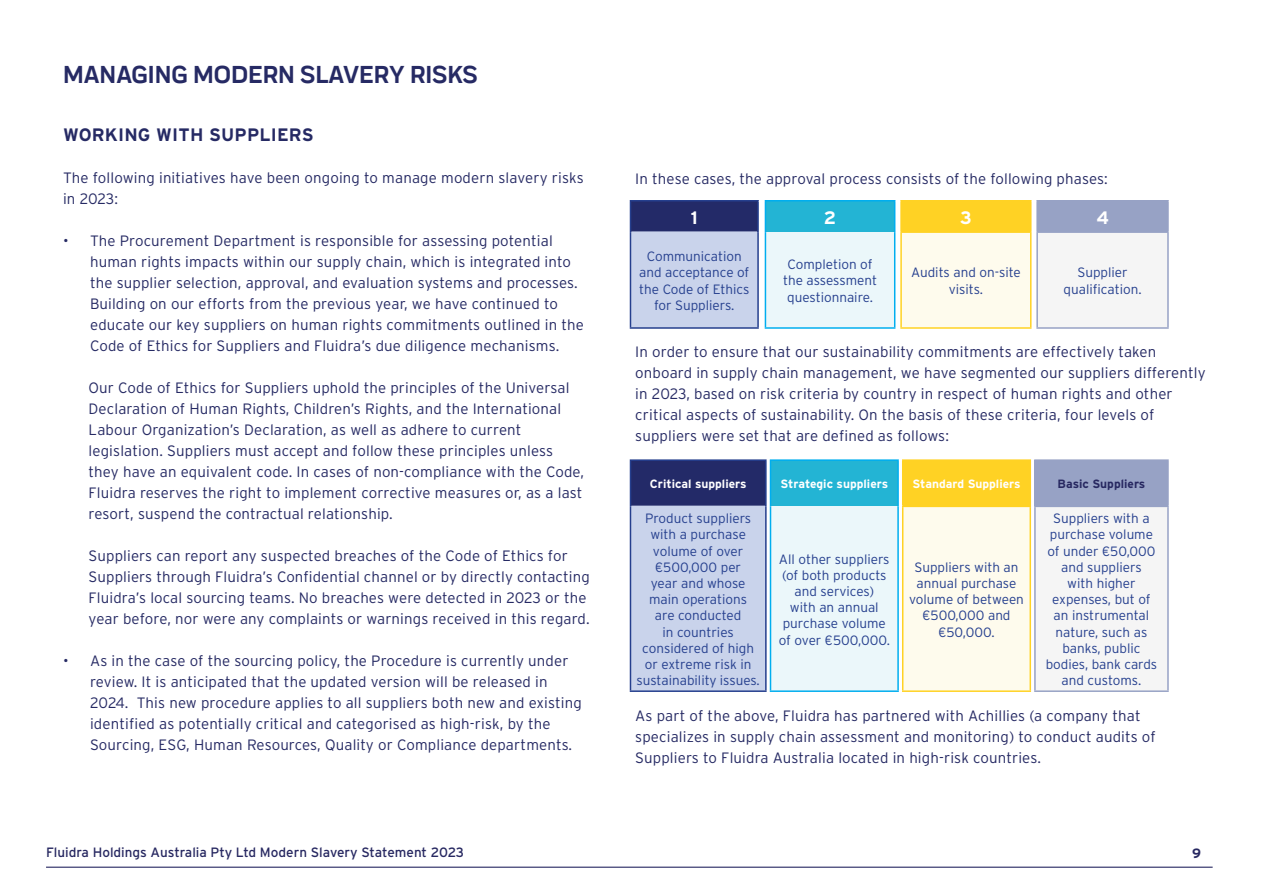
<style>
.page{position:relative;width:1263px;height:893px;background:#fff}
.page>*{position:absolute;margin:0;border:0;box-sizing:border-box;transform-origin:0 0}
.t1{font:700 25.5px "Praktika";color:#262a64}
.t2{font:700 18px "Interstate";letter-spacing:.01em;color:#262a64}
.t3{font:700 18px "Interstate";color:#fff}
.t4{font:300 15px/21px "Interstate";letter-spacing:.01em;color:#262a64}
.t5{font:300 13.5px/16.2px "Interstate";color:#253f8e;text-align:center}
.t6{font:13.5px "Interstate";color:#272861}
.t7{font:700 13.5px "Interstate";color:#272861}
.t8{font:700 12px "Interstate";color:#fff}
.t9{font:700 12px "Interstate";color:#272861}
</style>
<div class="page">
<hr style="left:46px;top:867px;width:1167px;height:1px;background:#272861">
<div style="left:630px;top:201px;width:128px;height:31px;background:#232a68"></div>
<div style="left:765px;top:201px;width:130px;height:31px;background:#23b4d4"></div>
<div style="left:901px;top:201px;width:130px;height:31px;background:#ffd224"></div>
<div style="left:1037px;top:201px;width:131px;height:31px;background:#97a2c5"></div>
<div style="left:630px;top:232px;width:128px;height:96px;background:#c9d3eb"></div>
<div style="left:765px;top:232px;width:130px;height:96px;background:#ebf7fa"></div>
<div style="left:901px;top:232px;width:130px;height:96px;background:#fefbed"></div>
<div style="left:1037px;top:232px;width:131px;height:96px;background:#f5f5f5"></div>
<hr style="left:631px;top:231px;width:126px;height:2px;background:#c9d3eb">
<hr style="left:630px;top:200px;width:129px;height:1px;background:#253f8e">
<hr style="left:630px;top:201px;width:1px;height:31px;background:#253f8e">
<hr style="left:757px;top:201px;width:2px;height:31px;background:#253f8e">
<hr style="left:630px;top:232px;width:1px;height:95px;background:#253f8e">
<hr style="left:757px;top:232px;width:2px;height:95px;background:#253f8e">
<hr style="left:630px;top:327px;width:129px;height:2px;background:#253f8e">
<hr style="left:765px;top:200px;width:130px;height:1px;background:#00aeef">
<hr style="left:765px;top:201px;width:1px;height:31px;background:#00aeef">
<hr style="left:894px;top:201px;width:1px;height:31px;background:#00aeef">
<hr style="left:765px;top:232px;width:1px;height:95px;background:#00aeef">
<hr style="left:894px;top:232px;width:1px;height:95px;background:#00aeef">
<hr style="left:765px;top:327px;width:130px;height:2px;background:#00aeef">
<hr style="left:900px;top:200px;width:131px;height:1px;background:#ffd224">
<hr style="left:900px;top:201px;width:2px;height:30px;background:#ffd224">
<hr style="left:900px;top:231px;width:131px;height:2px;background:#ffd224">
<hr style="left:900px;top:233px;width:2px;height:94px;background:#ffd224">
<hr style="left:1030px;top:233px;width:1px;height:94px;background:#ffd224">
<hr style="left:900px;top:327px;width:131px;height:2px;background:#ffd224">
<hr style="left:1036px;top:200px;width:133px;height:1px;background:#97a2c5">
<hr style="left:1036px;top:201px;width:2px;height:30px;background:#97a2c5">
<hr style="left:1167px;top:201px;width:2px;height:30px;background:#97a2c5">
<hr style="left:1036px;top:231px;width:133px;height:2px;background:#97a2c5">
<hr style="left:1036px;top:233px;width:2px;height:94px;background:#97a2c5">
<hr style="left:1167px;top:233px;width:2px;height:94px;background:#97a2c5">
<hr style="left:1036px;top:327px;width:133px;height:2px;background:#97a2c5">
<div style="left:630px;top:460px;width:136px;height:46px;background:#232a68"></div>
<div style="left:770px;top:460px;width:128px;height:46px;background:#23b4d4"></div>
<div style="left:903px;top:460px;width:127px;height:46px;background:#ffd224"></div>
<div style="left:1035px;top:460px;width:133px;height:46px;background:#97a2c5"></div>
<div style="left:630px;top:506px;width:136px;height:185px;background:#c9d3eb"></div>
<div style="left:770px;top:506px;width:128px;height:185px;background:#ebf7fa"></div>
<div style="left:903px;top:506px;width:127px;height:185px;background:#fefbed"></div>
<div style="left:1035px;top:506px;width:133px;height:185px;background:#f5f5f5"></div>
<hr style="left:630px;top:459px;width:137px;height:2px;background:#253f8e">
<hr style="left:630px;top:461px;width:1px;height:45px;background:#253f8e">
<hr style="left:765px;top:461px;width:2px;height:45px;background:#253f8e">
<hr style="left:630px;top:506px;width:1px;height:184px;background:#253f8e">
<hr style="left:765px;top:506px;width:2px;height:184px;background:#253f8e">
<hr style="left:630px;top:690px;width:137px;height:2px;background:#253f8e">
<hr style="left:770px;top:459px;width:129px;height:2px;background:#00aeef">
<hr style="left:770px;top:461px;width:1px;height:45px;background:#00aeef">
<hr style="left:897px;top:461px;width:2px;height:45px;background:#00aeef">
<hr style="left:770px;top:506px;width:1px;height:184px;background:#00aeef">
<hr style="left:897px;top:506px;width:2px;height:184px;background:#00aeef">
<hr style="left:770px;top:690px;width:129px;height:2px;background:#00aeef">
<hr style="left:902px;top:459px;width:129px;height:2px;background:#ffd224">
<hr style="left:902px;top:461px;width:1px;height:45px;background:#ffd224">
<hr style="left:1029px;top:461px;width:2px;height:45px;background:#ffd224">
<hr style="left:902px;top:506px;width:129px;height:1px;background:#ffd224">
<hr style="left:902px;top:507px;width:1px;height:183px;background:#ffd224">
<hr style="left:1029px;top:507px;width:2px;height:183px;background:#ffd224">
<hr style="left:902px;top:690px;width:129px;height:2px;background:#ffd224">
<hr style="left:1034px;top:459px;width:135px;height:2px;background:#97a2c5">
<hr style="left:1034px;top:461px;width:2px;height:45px;background:#97a2c5">
<hr style="left:1167px;top:461px;width:2px;height:45px;background:#97a2c5">
<hr style="left:1034px;top:506px;width:135px;height:1px;background:#97a2c5">
<hr style="left:1034px;top:507px;width:2px;height:183px;background:#97a2c5">
<hr style="left:1167px;top:507px;width:2px;height:183px;background:#97a2c5">
<hr style="left:1034px;top:690px;width:135px;height:2px;background:#97a2c5">
<p class="t1" style="left:63px;top:55px;width:416px">MANAGING MODERN SLAVERY RISKS</p>
<p class="t2" style="left:63px;top:125px;width:252px">WORKING WITH SUPPLIERS</p>
<p class="t4" style="left:63px;top:167px;width:522px">The following initiatives have been ongoing to manage modern slavery risks in 2023:</p>
<p class="t4" style="left:90px;top:230px;width:495px;text-indent:-27px">• The Procurement Department is responsible for assessing potential human rights impacts within our supply chain, which is integrated into the supplier selection, approval, and evaluation systems and processes.<br>Building on our efforts from the previous year, we have continued to educate our key suppliers on human rights commitments outlined in the Code of Ethics for Suppliers and Fluidra’s due diligence mechanisms.</p>
<p class="t4" style="left:89px;top:377px;width:497px">Our Code of Ethics for Suppliers uphold the principles of the Universal Declaration of Human Rights, Children’s Rights, and the International Labour Organization’s Declaration, as well as adhere to current legislation. Suppliers must accept and follow these principles unless they have an equivalent code. In cases of non-compliance with the Code, Fluidra reserves the right to implement corrective measures or, as a last resort, suspend the contractual relationship.</p>
<p class="t4" style="left:89px;top:545px;width:503px">Suppliers can report any suspected breaches of the Code of Ethics for Suppliers through Fluidra’s Confidential channel or by directly contacting Fluidra’s local sourcing teams. No breaches were detected in 2023 or the year before, nor were any complaints or warnings received in this regard.</p>
<p class="t4" style="left:90px;top:650px;width:493px;text-indent:-27px">• As in the case of the sourcing policy, the Procedure is currently under review. It is anticipated that the updated version will be released in 2024. This new procedure applies to all suppliers both new and existing identified as potentially critical and categorised as high-risk, by the Sourcing, ESG, Human Resources, Quality or Compliance departments.</p>
<p class="t4" style="left:635px;top:168px;width:474px">In these cases, the approval process consists of the following phases:</p>
<p class="t3" style="left:691px;top:207px;width:8px">1</p>
<p class="t3" style="left:824px;top:207px;width:14px">2</p>
<p class="t3" style="left:960px;top:207px;width:13px">3</p>
<p class="t3" style="left:1096px;top:207px;width:14px">4</p>
<p class="t5" style="left:639px;top:248px;width:112px">Communication and acceptance of the Code of Ethics for Suppliers.</p>
<p class="t5" style="left:783px;top:256px;width:96px">Completion of the assessment questionnaire.</p>
<p class="t5" style="left:911px;top:264px;width:111px">Audits and on-site visits.</p>
<p class="t5" style="left:1063px;top:264px;width:80px">Supplier qualification.</p>
<p class="t4" style="left:635px;top:341px;width:572px">In order to ensure that our sustainability commitments are effectively taken onboard in supply chain management, we have segmented our suppliers differently in 2023, based on risk criteria by country in respect of human rights and other critical aspects of sustainability. On the basis of these criteria, four levels of suppliers were set that are defined as follows:</p>
<p class="t8" style="left:650px;top:477px;width:98px">Critical suppliers</p>
<p class="t8" style="left:780px;top:477px;width:109px">Strategic suppliers</p>
<p class="t8" style="left:912px;top:477px;width:110px">Standard Suppliers</p>
<p class="t9" style="left:1057px;top:477px;width:89px">Basic Suppliers</p>
<p class="t5" style="left:636px;top:510px;width:125px">Product suppliers with a purchase volume of over €500,000 per<br>year and whose main operations<br>are conducted<br>in countries considered of high or extreme risk in sustainability issues.</p>
<p class="t5" style="left:1046px;top:510px;width:113px">Suppliers with a purchase volume of under €50,000 and suppliers<br>with higher expenses, but of an instrumental nature, such as banks, public bodies, bank cards and customs.</p>
<p class="t5" style="left:779px;top:551px;width:113px">All other suppliers (of both products and services)<br>with an annual purchase volume of over €500,000.</p>
<p class="t5" style="left:909px;top:559px;width:116px">Suppliers with an annual purchase volume of between €500,000 and €50,000.</p>
<p class="t4" style="left:635px;top:705px;width:522px">As part of the above, Fluidra has partnered with Achillies (a company that specializes in supply chain assessment and monitoring) to conduct audits of<br>Suppliers to Fluidra Australia located in high-risk countries.</p>
<p class="t6" style="left:46px;top:844px;width:420px">Fluidra Holdings Australia Pty Ltd Modern Slavery Statement 2023</p>
<p class="t7" style="left:1192px;top:845px;width:10px">9</p>
</div>
